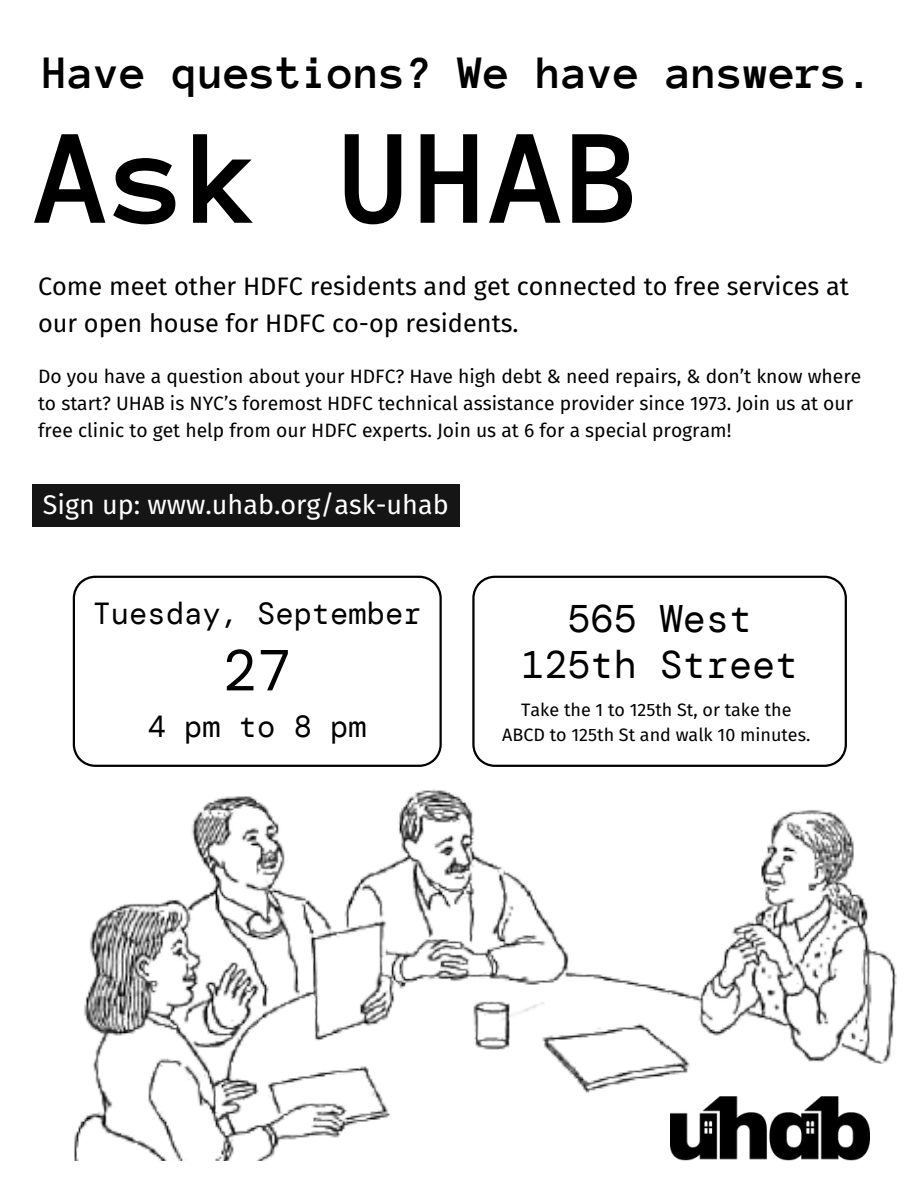
<style>
.page{position:relative;width:918px;height:1188px;background:#fff}
.page>*{position:absolute;margin:0;border:0;box-sizing:border-box;transform-origin:0 0}
.t1{font:700 138.9px "Anonymous Pro";color:#000}
.t2{font:57.75px "DM Mono";color:#000}
.t3{font:700 47.55px "Anonymous Pro";color:#000}
.t4{font:38.55px/46.2px "DM Mono";color:#000;text-align:center}
.t5{font:30.45px "DM Mono";color:#000}
.t6{font:30.45px "DM Mono";letter-spacing:.6em;color:#000}
.t7{font:27px "Fira Sans";color:#fff}
.t8{font:25.35px/37.2px "Fira Sans";color:#000}
.t9{font:19.35px/27px "Fira Sans";color:#000}
.t10{font:18px/24.8px "Fira Sans";color:#000;text-align:center}
</style>
<div class="page">
<img style="left:74px;top:789px;width:823px;height:371px">
<svg style="left:734px;top:1063px;width:163px;height:98px"></svg>
<img style="left:671px;top:1096px;width:199px;height:64px">
<svg style="left:73px;top:576px;width:369px;height:191px"></svg>
<div style="left:32px;top:484px;width:428px;height:42px;background:#151515"></div>
<svg style="left:472px;top:576px;width:375px;height:191px"></svg>
<h3 class="t3" style="left:43px;top:49px;width:833px">Have questions? We have answers.</h3>
<h1 class="t1" style="left:38px;top:109px;width:608px">Ask UHAB</h1>
<h3 class="t8" style="left:38px;top:267px;width:812px">Come meet other HDFC residents and get connected to free services at our open house for HDFC co-op residents.</h3>
<p class="t9" style="left:38px;top:363px;width:825px">Do you have a question about your HDFC? Have high debt &amp; need repairs, &amp; don’t know where to start? UHAB is NYC’s foremost HDFC technical assistance provider since 1973. Join us at our free clinic to get help from our HDFC experts. Join us at 6 for a special program!</p>
<h3 class="t7" style="left:43px;top:489px;width:407px">Sign up: www.uhab.org/ask-uhab</h3>
<h3 class="t5" style="left:93px;top:594px;width:330px">Tuesday, September</h3>
<h2 class="t2" style="left:223px;top:633px;width:71px">27</h2>
<h3 class="t6" style="left:148px;top:707px;width:221px">4pmto8pm</h3>
<h3 class="t4" style="left:521px;top:596px;width:278px">565 West<br>125th Street</h3>
<p class="t10" style="left:502px;top:698px;width:310px">Take the 1 to 125th St, or take the<br>ABCD to 125th St and walk 10 minutes.</p>
</div>
